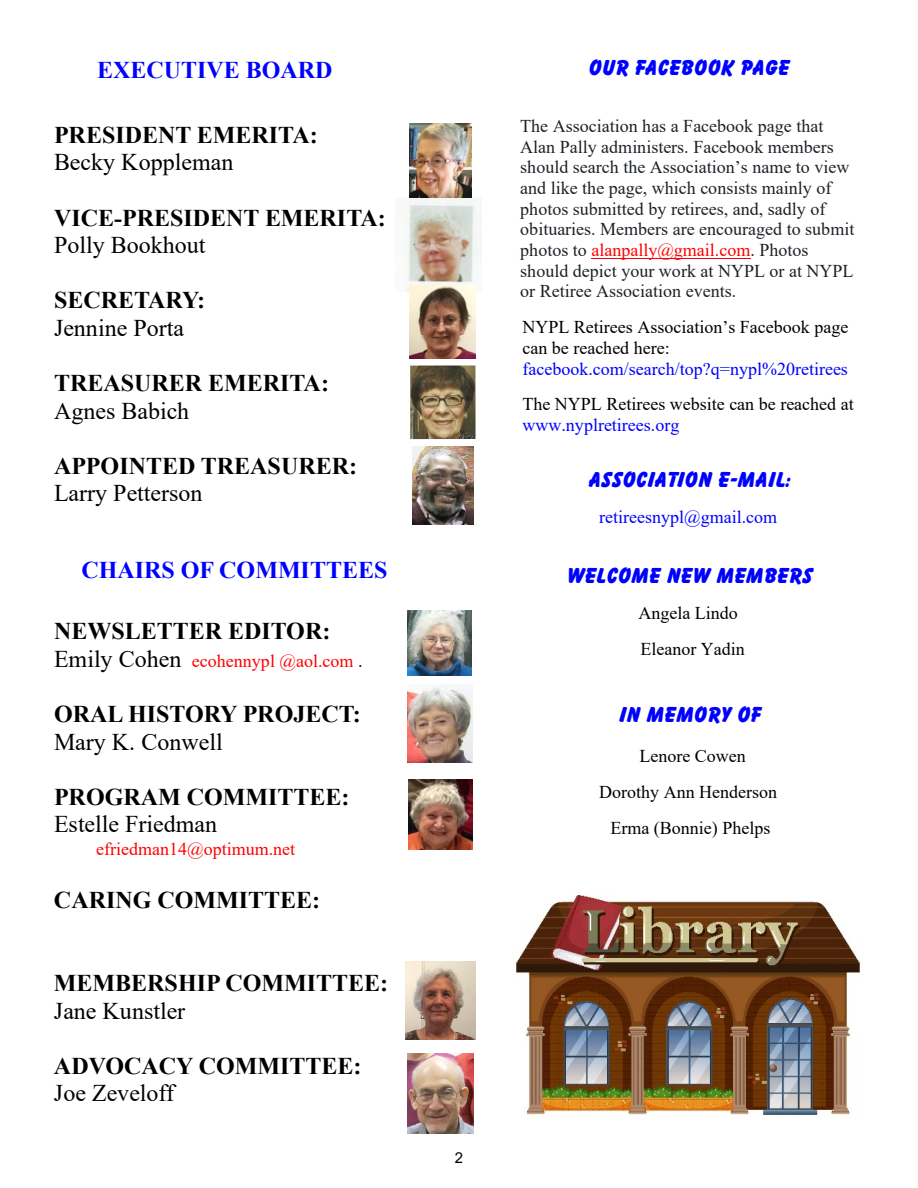
<style>
.page{position:relative;width:918px;height:1188px;background:#fff}
.page>*{position:absolute;margin:0;border:0;box-sizing:border-box;transform-origin:0 0}
.t1{font:700 24px "Times New Roman";color:#000}
.t2{font:24px "Times New Roman";color:#000}
.t3{font:700 24px "Times New Roman";color:#00f}
.t4{font:21px "Balloonist SF Bold";color:#00f}
.t5{font:18px/20.7px "Times New Roman";color:#1d2228}
.t6{font:18px/35.7px "Times New Roman";color:#000}
.t7{font:18px "Times New Roman";color:#00f}
.t8{font:18px "Times New Roman";color:#f00}
.t9{font:15px "Arial";color:#000}
.s1{font-size:24px;color:#000}
.s2{color:#000}
.s3{color:#f00}
</style>
<div class="page">
<img style="left:408px;top:610px;width:63px;height:65px">
<img style="left:410px;top:365px;width:66px;height:74px">
<img style="left:405px;top:961px;width:70px;height:79px">
<img style="left:408px;top:780px;width:64px;height:70px">
<img style="left:408px;top:1053px;width:65px;height:81px">
<img style="left:412px;top:446px;width:61px;height:78px">
<img style="left:408px;top:684px;width:65px;height:79px">
<img style="left:404px;top:198px;width:77px;height:94px">
<img style="left:410px;top:124px;width:61px;height:74px">
<img style="left:410px;top:286px;width:66px;height:72px">
<img style="left:515px;top:895px;width:346px;height:220px">
<hr style="left:591px;top:258px;width:159px;height:1px;background:#f00">
<h1 class="t3" style="left:97px;top:62px;width:237px">EXECUTIVE BOARD</h1>
<h1 class="t1" style="left:54px;top:127px;width:265px">PRESIDENT EMERITA:</h1>
<h1 class="t2" style="left:54px;top:154px;width:181px">Becky Koppleman</h1>
<h1 class="t1" style="left:54px;top:209px;width:333px">VICE-PRESIDENT EMERITA:</h1>
<h1 class="t2" style="left:54px;top:236px;width:153px">Polly Bookhout</h1>
<h1 class="t1" style="left:54px;top:292px;width:153px">SECRETARY:</h1>
<h1 class="t2" style="left:54px;top:319px;width:132px">Jennine Porta</h1>
<h1 class="t1" style="left:54px;top:375px;width:276px">TREASURER EMERITA:</h1>
<h1 class="t2" style="left:54px;top:402px;width:137px">Agnes Babich</h1>
<h1 class="t1" style="left:54px;top:458px;width:305px">APPOINTED TREASURER:</h1>
<h1 class="t2" style="left:54px;top:485px;width:150px">Larry Petterson</h1>
<h1 class="t3" style="left:81px;top:562px;width:307px">CHAIRS OF COMMITTEES</h1>
<h1 class="t1" style="left:54px;top:623px;width:278px">NEWSLETTER EDITOR:</h1>
<p class="t8" style="left:54px;top:654px;width:310px"><span class="s1">Emily Cohen</span> ecohennypl @aol.com <span class="s2">.</span></p>
<h1 class="t1" style="left:54px;top:706px;width:308px">ORAL HISTORY PROJECT:</h1>
<h1 class="t2" style="left:54px;top:733px;width:170px">Mary K. Conwell</h1>
<h1 class="t1" style="left:54px;top:789px;width:297px">PROGRAM COMMITTEE:</h1>
<h1 class="t2" style="left:54px;top:816px;width:165px">Estelle Friedman</h1>
<p class="t8" style="left:96px;top:842px;width:201px">efriedman14@optimum.net</p>
<h1 class="t1" style="left:54px;top:892px;width:268px">CARING COMMITTEE:</h1>
<h1 class="t1" style="left:54px;top:975px;width:336px">MEMBERSHIP COMMITTEE:</h1>
<h1 class="t2" style="left:54px;top:1002px;width:133px">Jane Kunstler</h1>
<h1 class="t1" style="left:54px;top:1058px;width:309px">ADVOCACY COMMITTEE:</h1>
<h1 class="t2" style="left:54px;top:1085px;width:122px">Joe Zeveloff</h1>
<p class="t4" style="left:587px;top:59px;width:203px">OUR FACEBOOK PAGE</p>
<p class="t5" style="left:520px;top:117px;width:336px">The Association has a Facebook page that Alan Pally administers. Facebook members should search the Association’s name to view and like the page, which consists mainly of photos submitted by retirees, and, sadly of obituaries. Members are encouraged to submit photos to <span class="s3">alanpally@gmail.com</span>. Photos should depict your work at NYPL or at NYPL or Retiree Association events.</p>
<p class="t6" style="left:522px;top:319px;width:328px;line-height:20.7px">NYPL Retirees Association’s Facebook page can be reached here:</p>
<p class="t7" style="left:522px;top:362px;width:327px">facebook.com/search/top?q=nypl%20retirees</p>
<p class="t6" style="left:522px;top:388px;width:333px">The NYPL Retirees website can be reached at</p>
<p class="t7" style="left:522px;top:419px;width:159px">www.nyplretirees.org</p>
<p class="t4" style="left:587px;top:471px;width:204px">ASSOCIATION E-MAIL:</p>
<p class="t7" style="left:599px;top:511px;width:180px">retireesnypl@gmail.com</p>
<p class="t4" style="left:565px;top:568px;width:247px">WELCOME NEW MEMBERS</p>
<p class="t6" style="left:638px;top:597px;width:108px">Angela Lindo<br>Eleanor Yadin</p>
<p class="t4" style="left:617px;top:706px;width:143px">IN MEMORY OF</p>
<p class="t6" style="left:599px;top:740px;width:180px;text-align:center">Lenore Cowen<br>Dorothy Ann Henderson<br>Erma (Bonnie) Phelps</p>
<p class="t9" style="left:455px;top:1152px;width:10px">2</p>
</div>
